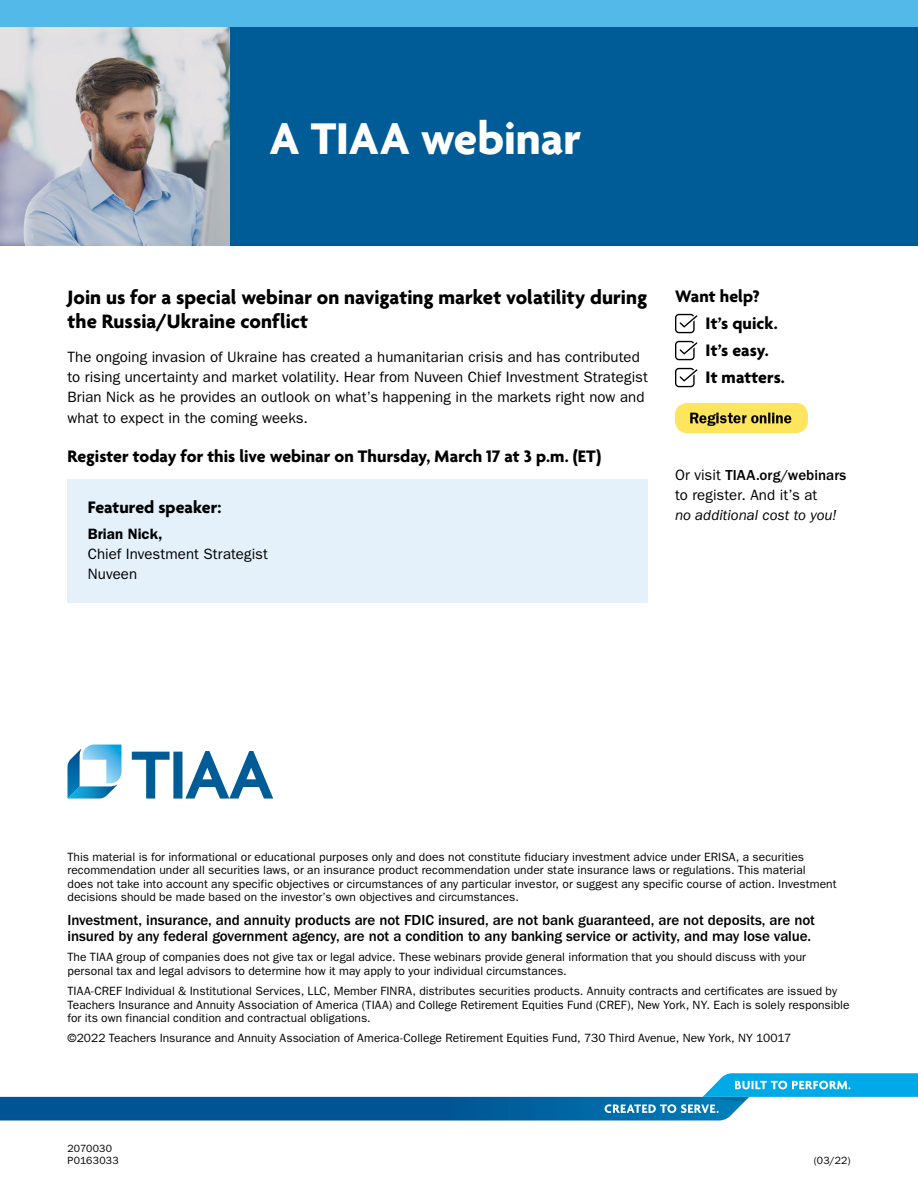
<style>
.page{position:relative;width:918px;height:1188px;background:#fff}
.page>*{position:absolute;margin:0;border:0;box-sizing:border-box;transform-origin:0 0}
._4B_Headline_Page_Ti{font:700 48px "Agenda";letter-spacing:-.005em;color:#fff}
._5B_Page_Subtitle__A{font:700 21px/24px "Agenda";color:#000}
._6C{font:700 18px "Agenda";color:#000}
._6A_Body_Subhead__AB{font:700 18px "Agenda";letter-spacing:.005em;color:#000}
._7A_Body_Text__FG_10{font:15px/20.2px "ITC Franklin Gothic Std";letter-spacing:.005em;color:#000}
._16B_Legal__FGM_10_1{font:500 15px/16.5px "ITC Franklin Gothic Std";letter-spacing:-.01em;color:#000}
._16A_Legal__FG_8_9{font:12px/13.5px "ITC Franklin Gothic Std";letter-spacing:.005em;color:#000}
.t1{font:10.5px/12px "ITC Franklin Gothic Std";letter-spacing:.02em;color:#000}
.s1{font-weight:600}
.s2{font-weight:500}
.s3{font-style:italic}
</style>
<div class="page">
<div style="left:0;top:0;width:918px;height:27px;background:#52b9e9"></div>
<div style="left:0;top:27px;width:918px;height:219px;background:#005c97"></div>
<div style="left:68px;top:480px;width:580px;height:123px;background:#e4f0fa"></div>
<svg style="left:675px;top:314px;width:22px;height:19px"></svg>
<svg style="left:675px;top:341px;width:22px;height:19px"></svg>
<svg style="left:675px;top:368px;width:22px;height:19px"></svg>
<svg style="left:132px;top:751px;width:141px;height:48px"></svg>
<svg style="left:67px;top:744px;width:55px;height:55px"></svg>
<img style="left:0;top:27px;width:230px;height:219px">
<svg style="left:0;top:1073px;width:918px;height:47px"></svg>
<img style="left:675px;top:403px;width:132px;height:30px">
<p class="_4B_Headline_Page_Ti" style="left:270px;top:112px;width:313px">A TIAA webinar</p>
<p class="_5B_Page_Subtitle__A" style="left:68px;top:287px;width:581px">Join us for a special webinar on navigating market volatility during the Russia/Ukraine conflict</p>
<p class="_7A_Body_Text__FG_10" style="left:68px;top:347px;width:582px">The ongoing invasion of Ukraine has created a humanitarian crisis and has contributed to rising uncertainty and market volatility. Hear from Nuveen Chief Investment Strategist Brian Nick as he provides an outlook on what’s happening in the markets right now and what to expect in the coming weeks.</p>
<p class="_6C" style="left:68px;top:447px;width:535px">Register today for this live webinar on Thursday, March 17 at 3 p.m. (ET)</p>
<p class="_6A_Body_Subhead__AB" style="left:88px;top:497px;width:135px">Featured speaker:</p>
<p class="_7A_Body_Text__FG_10" style="left:88px;top:524px;width:182px"><span class="s1">Brian Nick,<br></span>Chief Investment Strategist<br>Nuveen</p>
<p class="_6A_Body_Subhead__AB" style="left:675px;top:286px;width:86px">Want help?</p>
<p class="_6A_Body_Subhead__AB" style="left:706px;top:313px;width:74px">It’s quick.</p>
<p class="_6A_Body_Subhead__AB" style="left:706px;top:340px;width:65px">It’s easy.</p>
<p class="_6A_Body_Subhead__AB" style="left:706px;top:367px;width:81px">It matters.</p>
<p class="_7A_Body_Text__FG_10" style="left:675px;top:464px;width:173px">Or visit <span class="s2">TIAA.org/webinars </span>to register. And it’s at<br><span class="s3">no additional cost to you!</span></p>
<p class="_16A_Legal__FG_8_9" style="left:68px;top:850px;width:771px">This material is for informational or educational purposes only and does not constitute fiduciary investment advice under ERISA, a securities recommendation under all securities laws, or an insurance product recommendation under state insurance laws or regulations. This material<br>does not take into account any specific objectives or circumstances of any particular investor, or suggest any specific course of action. Investment decisions should be made based on the investor’s own objectives and circumstances.</p>
<p class="_16B_Legal__FGM_10_1" style="left:68px;top:912px;width:749px">Investment, insurance, and annuity products are not FDIC insured, are not bank guaranteed, are not deposits, are not insured by any federal government agency, are not a condition to any banking service or activity, and may lose value.</p>
<p class="_16A_Legal__FG_8_9" style="left:68px;top:951px;width:740px">The TIAA group of companies does not give tax or legal advice. These webinars provide general information that you should discuss with your personal tax and legal advisors to determine how it may apply to your individual circumstances.</p>
<p class="_16A_Legal__FG_8_9" style="left:68px;top:984px;width:784px">TIAA-CREF Individual &amp; Institutional Services, LLC, Member FINRA, distributes securities products. Annuity contracts and certificates are issued by<br>Teachers Insurance and Annuity Association of America (TIAA) and College Retirement Equities Fund (CREF), New York, NY. Each is solely responsible for its own financial condition and contractual obligations.</p>
<p class="_16A_Legal__FG_8_9" style="left:68px;top:1032px;width:725px">©2022 Teachers Insurance and Annuity Association of America-College Retirement Equities Fund, 730 Third Avenue, New York, NY 10017</p>
<p class="t1" style="left:68px;top:1142px;width:53px">2070030<br>P0163033</p>
<p class="t1" style="left:814px;top:1154px;width:38px">(03/22)</p>
</div>
